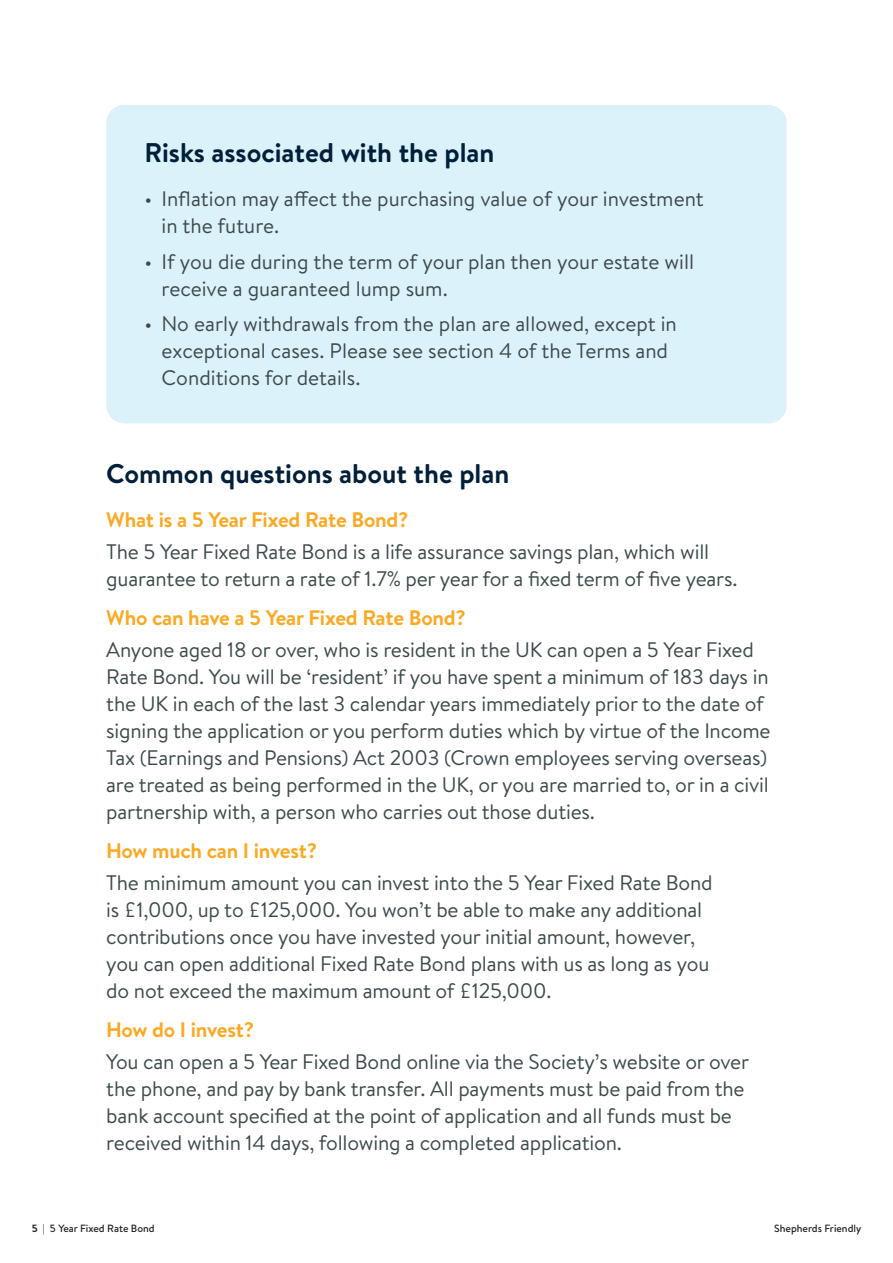
<style>
.page{position:relative;width:893px;height:1263px;background:#fff}
.page>*{position:absolute;margin:0;border:0;box-sizing:border-box;transform-origin:0 0}
.BODY{font:700 27px "Brandon Text";color:#011f39}
.BODY-2{font:21px/27px "Brandon Text";letter-spacing:-.01em;color:#3d4a4c}
.BODY-3{font:700 21px "Brandon Text";letter-spacing:-.01em;color:#faa923}
.t1{font:500 10.5px "Brandon Text";color:#231f20}
.s1{font-weight:700}
</style>
<div class="page">
<div style="left:106px;top:105px;width:681px;height:318px;background:#dcf2fa;border-radius:18px"></div>
<p class="BODY" style="left:145px;top:134px;width:351px">Risks associated with the plan</p>
<p class="BODY-2" style="left:162px;top:185px;width:544px;text-indent:-17px">• Inflation may affect the purchasing value of your investment in the future.</p>
<p class="BODY-2" style="left:162px;top:247px;width:534px;text-indent:-17px">• If you die during the term of your plan then your estate will receive a guaranteed lump sum.</p>
<p class="BODY-2" style="left:162px;top:310px;width:517px;text-indent:-17px">• No early withdrawals from the plan are allowed, except in exceptional cases. Please see section 4 of the Terms and<br>Conditions for details.</p>
<p class="BODY" style="left:106px;top:455px;width:405px">Common questions about the plan</p>
<p class="BODY-3" style="left:106px;top:505px;width:304px">What is a 5 Year Fixed Rate Bond?</p>
<p class="BODY-2" style="left:106px;top:537px;width:633px">The 5 Year Fixed Rate Bond is a life assurance savings plan, which will guarantee to return a rate of 1.7% per year for a fixed term of five years.</p>
<p class="BODY-3" style="left:106px;top:603px;width:361px">Who can have a 5 Year Fixed Rate Bond?</p>
<p class="BODY-2" style="left:106px;top:635px;width:666px">Anyone aged 18 or over, who is resident in the UK can open a 5 Year Fixed Rate Bond. You will be ‘resident’ if you have spent a minimum of 183 days in the UK in each of the last 3 calendar years immediately prior to the date of signing the application or you perform duties which by virtue of the Income Tax (Earnings and Pensions) Act 2003 (Crown employees serving overseas) are treated as being performed in the UK, or you are married to, or in a civil partnership with, a person who carries out those duties.</p>
<p class="BODY-3" style="left:106px;top:836px;width:212px">How much can I invest?</p>
<p class="BODY-2" style="left:106px;top:868px;width:608px">The minimum amount you can invest into the 5 Year Fixed Rate Bond is £1,000, up to £125,000. You won’t be able to make any additional contributions once you have invested your initial amount, however, you can open additional Fixed Rate Bond plans with us as long as you do not exceed the maximum amount of £125,000.</p>
<p class="BODY-3" style="left:106px;top:1015px;width:149px">How do I invest?</p>
<p class="BODY-2" style="left:106px;top:1047px;width:644px">You can open a 5 Year Fixed Bond online via the Society’s website or over the phone, and pay by bank transfer. All payments must be paid from the bank account specified at the point of application and all funds must be received within 14 days, following a completed application.</p>
<p class="t1" style="left:32px;top:1221px;width:124px"><span class="s1">5</span> | 5 Year Fixed Rate Bond</p>
<p class="t1" style="left:774px;top:1221px;width:89px">Shepherds Friendly</p>
</div>
